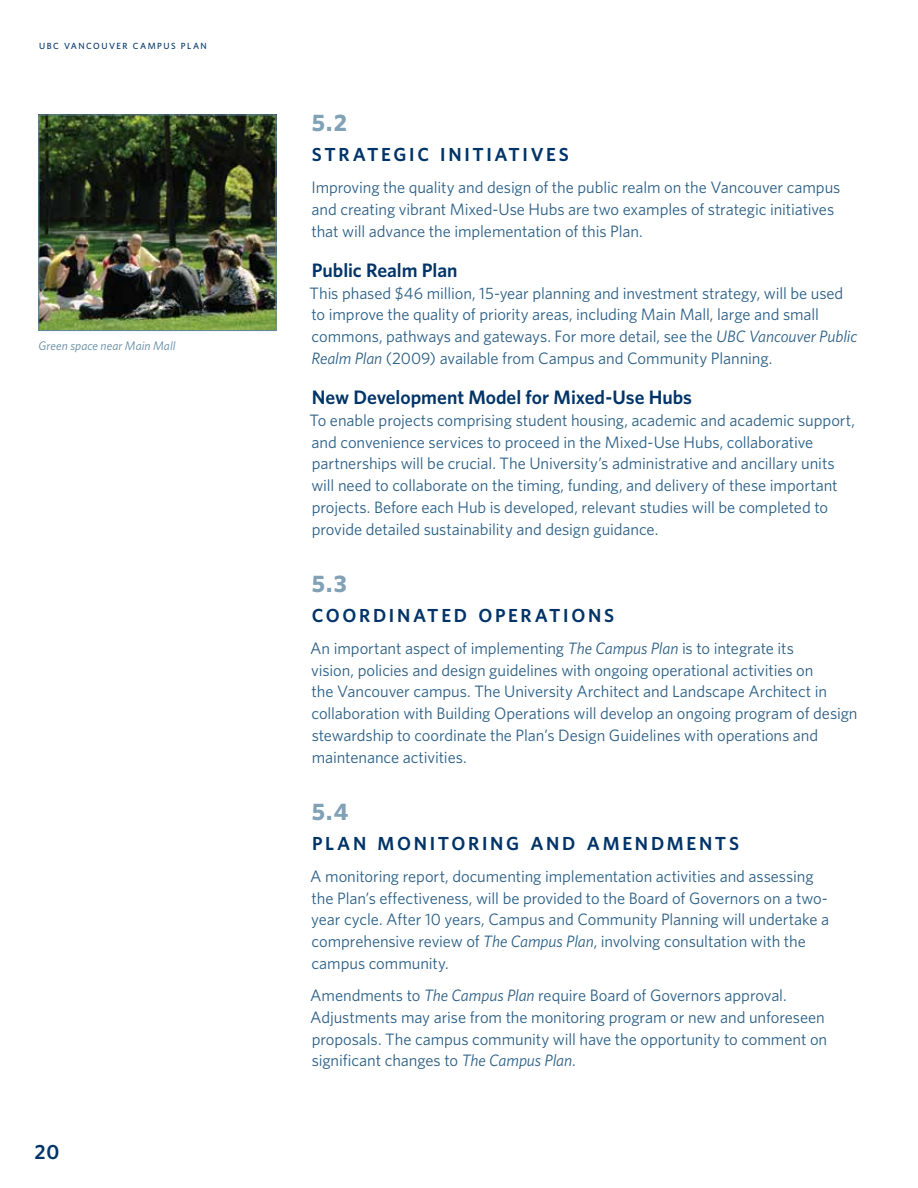
<style>
.page{position:relative;width:918px;height:1188px;background:#fff}
.page>*{position:absolute;margin:0;border:0;box-sizing:border-box;transform-origin:0 0}
.t1{font:700 24px "Whitney";color:#80a1b6}
.t2{font:600 20.7px "Whitney";color:#003468}
.t3{font:600 19.5px "Whitney";color:#003468}
.t4{font:600 18.9px "Whitney";letter-spacing:.14em;color:#003468}
.t5{font:16.5px/21.8px "Whitney";letter-spacing:-.005em;color:#2b5f86}
.t6{font:italic 12.3px "Whitney";letter-spacing:.005em;color:#5d87a1}
.t7{font:500 8.85px "Whitney";letter-spacing:.165em;color:#003468}
.s1{font-style:italic}
</style>
<div class="page">
<img style="left:41px;top:117px;width:233px;height:212px">
<div style="left:39px;top:115px;width:237px;height:216px;border:1px solid #5d87a1"></div>
<p class="t7" style="left:39px;top:40px;width:169px">UBC VANCOUVER CAMPUS PLAN</p>
<p class="t6" style="left:39px;top:337px;width:138px">Green space near Main Mall</p>
<p class="t2" style="left:34px;top:1139px;width:26px">20</p>
<h1 class="t1" style="left:312px;top:107px;width:37px">5.2</h1>
<p class="t4" style="left:312px;top:142px;width:259px">STRATEGIC INITIATIVES</p>
<p class="t5" style="left:311px;top:176px;width:531px">Improving the quality and design of the public realm on the Vancouver campus and creating vibrant Mixed-Use Hubs are two examples of strategic initiatives that will advance the implementation of this Plan.</p>
<p class="t3" style="left:312px;top:257px;width:147px">Public Realm Plan</p>
<p class="t5" style="left:310px;top:282px;width:549px">This phased $46 million, 15-year planning and investment strategy, will be used to improve the quality of priority areas, including Main Mall, large and small commons, pathways and gateways. For more detail, see the <span class="s1">UBC Vancouver Public Realm Plan</span> (2009) available from Campus and Community Planning.</p>
<p class="t3" style="left:312px;top:384px;width:382px">New Development Model for Mixed-Use Hubs</p>
<p class="t5" style="left:310px;top:409px;width:547px">To enable projects comprising student housing, academic and academic support, and convenience services to proceed in the Mixed-Use Hubs, collaborative partnerships will be crucial. The University’s administrative and ancillary units will need to collaborate on the timing, funding, and delivery of these important projects. Before each Hub is developed, relevant studies will be completed to provide detailed sustainability and design guidance.</p>
<h1 class="t1" style="left:312px;top:567px;width:37px">5.3</h1>
<p class="t4" style="left:312px;top:602px;width:304px">COORDINATED OPERATIONS</p>
<p class="t5" style="left:310px;top:637px;width:549px">An important aspect of implementing <span class="s1">The Campus Plan</span> is to integrate its<br>vision, policies and design guidelines with ongoing operational activities on<br>the Vancouver campus. The University Architect and Landscape Architect in collaboration with Building Operations will develop an ongoing program of design stewardship to coordinate the Plan’s Design Guidelines with operations and maintenance activities.</p>
<h1 class="t1" style="left:312px;top:795px;width:38px">5.4</h1>
<p class="t4" style="left:312px;top:830px;width:429px">PLAN MONITORING AND AMENDMENTS</p>
<p class="t5" style="left:310px;top:865px;width:521px">A monitoring report, documenting implementation activities and assessing the Plan’s effectiveness, will be provided to the Board of Governors on a two&shy;year cycle. After 10 years, Campus and Community Planning will undertake a comprehensive review of <span class="s1">The Campus Plan</span>, involving consultation with the campus community.</p>
<p class="t5" style="left:310px;top:984px;width:519px">Amendments to <span class="s1">The Campus Plan</span> require Board of Governors approval.<br>Adjustments may arise from the monitoring program or new and unforeseen proposals. The campus community will have the opportunity to comment on significant changes to <span class="s1">The Campus Plan</span>.</p>
</div>
